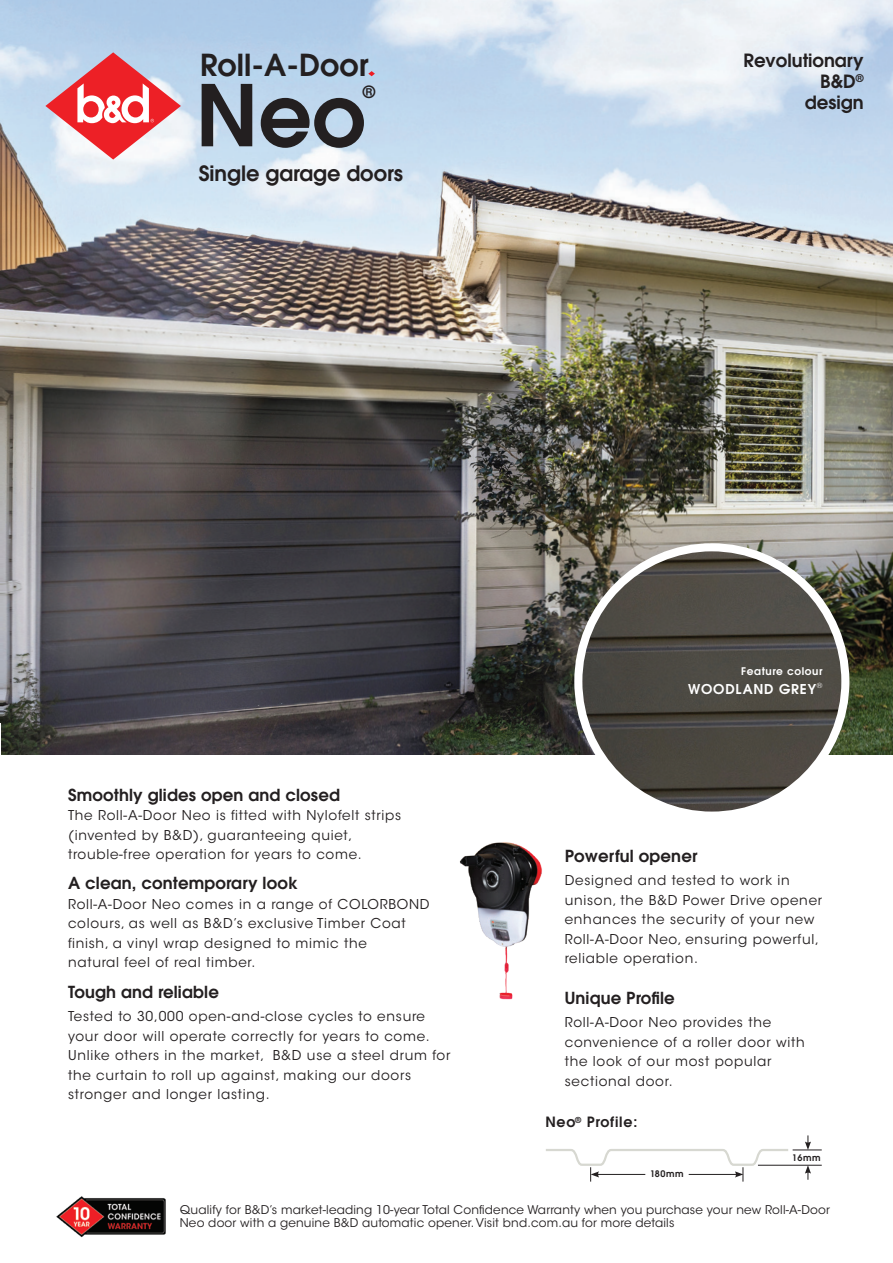
<style>
.page{position:relative;width:893px;height:1263px;background:#fff}
.page>*{position:absolute;margin:0;border:0;box-sizing:border-box;transform-origin:0 0}
.t1{font:600 84.3px "ITC Avant Garde Pro";color:#231f20}
.t2{font:600 30.15px "ITC Avant Garde Pro";color:#231f20}
.t3{font:600 21px "ITC Avant Garde Pro";color:#231f20}
.t4{font:600 18.15px/20.7px "ITC Avant Garde Pro";color:#231f20;text-align:right}
.t5{font:600 16.8px "ITC Avant Garde Pro";color:#231f20}
.t6{font:600 16.5px "ITC Avant Garde Pro";letter-spacing:.01em;color:#231f20}
.t7{font:600 14.1px "ITC Avant Garde Pro";letter-spacing:.06em;color:#231f20}
.t8{font:13.5px/19.5px "ITC Avant Garde Std";letter-spacing:.055em;color:#231f20}
.t9{font:600 13.5px "ITC Avant Garde Pro";letter-spacing:.06em;color:#fff}
.t10{font:12px/13.5px "ITC Avant Garde Std";letter-spacing:.015em;color:#231f20}
.t11{font:600 10.5px "ITC Avant Garde Pro";letter-spacing:.06em;color:#fff}
.t12{font:600 9px "ITC Avant Garde Pro";letter-spacing:.06em;color:#231f20}
</style>
<div class="page">
<img style="left:459px;top:842px;width:83px;height:158px">
<img style="left:0;top:0;width:893px;height:755px">
<img style="left:578px;top:547px;width:267px;height:264px">
<div style="left:574px;top:543px;width:275px;height:277px;border:8px solid #fff;border-radius:50%"></div>
<svg style="left:45px;top:52px;width:136px;height:108px"></svg>
<svg style="left:368px;top:71px;width:7px;height:5px"></svg>
<img style="left:56px;top:1196px;width:110px;height:42px">
<svg style="left:546px;top:1135px;width:276px;height:46px"></svg>
<h2 class="t2" style="left:200px;top:45px;width:170px">Roll-A-Door</h2>
<h1 class="t1" style="left:196px;top:60px;width:172px">Neo</h1>
<p class="t5" style="left:363px;top:81px;width:14px">®</p>
<h3 class="t3" style="left:199px;top:160px;width:206px">Single garage doors</h3>
<h3 class="t4" style="left:743px;top:50px;width:122px">Revolutionary<br>B&amp;D<sup>®<br></sup>design</h3>
<p class="t6" style="left:68px;top:784px;width:273px">Smoothly glides open and closed</p>
<p class="t8" style="left:68px;top:806px;width:335px">The Roll-A-Door Neo is fitted with Nylofelt strips (invented by B&amp;D), guaranteeing quiet, trouble-free operation for years to come.</p>
<p class="t6" style="left:68px;top:873px;width:231px">A clean, contemporary look</p>
<p class="t8" style="left:68px;top:894px;width:363px">Roll-A-Door Neo comes in a range of COLORBOND colours, as well as B&amp;D’s exclusive Timber Coat finish, a vinyl wrap designed to mimic the<br>natural feel of real timber.</p>
<p class="t6" style="left:68px;top:981px;width:152px">Tough and reliable</p>
<p class="t8" style="left:68px;top:1007px;width:384px">Tested to 30,000 open-and-close cycles to ensure your door will operate correctly for years to come.<br>Unlike others in the market, B&amp;D use a steel drum for the curtain to roll up against, making our doors stronger and longer lasting.</p>
<p class="t11" style="left:741px;top:664px;width:83px">Feature colour</p>
<p class="t9" style="left:688px;top:680px;width:136px">WOODLAND GREY<sup>®</sup></p>
<p class="t6" style="left:565px;top:845px;width:134px">Powerful opener</p>
<p class="t8" style="left:565px;top:871px;width:259px">Designed and tested to work in unison, the B&amp;D Power Drive opener enhances the security of your new<br>Roll-A-Door Neo, ensuring powerful, reliable operation.</p>
<p class="t6" style="left:565px;top:987px;width:112px">Unique Profile</p>
<p class="t8" style="left:565px;top:1013px;width:241px">Roll-A-Door Neo provides the convenience of a roller door with the look of our most popular sectional door.</p>
<p class="t7" style="left:545px;top:1113px;width:93px">Neo<sup>®</sup> Profile:</p>
<p class="t12" style="left:650px;top:1168px;width:35px">180mm</p>
<p class="t12" style="left:792px;top:1151px;width:30px">16mm</p>
<p class="t10" style="left:180px;top:1202px;width:652px">Qualify for B&amp;D’s market-leading 10-year Total Confidence Warranty when you purchase your new Roll-A-Door<br>Neo door with a genuine B&amp;D automatic opener. Visit bnd.com.au for more details</p>
</div>
